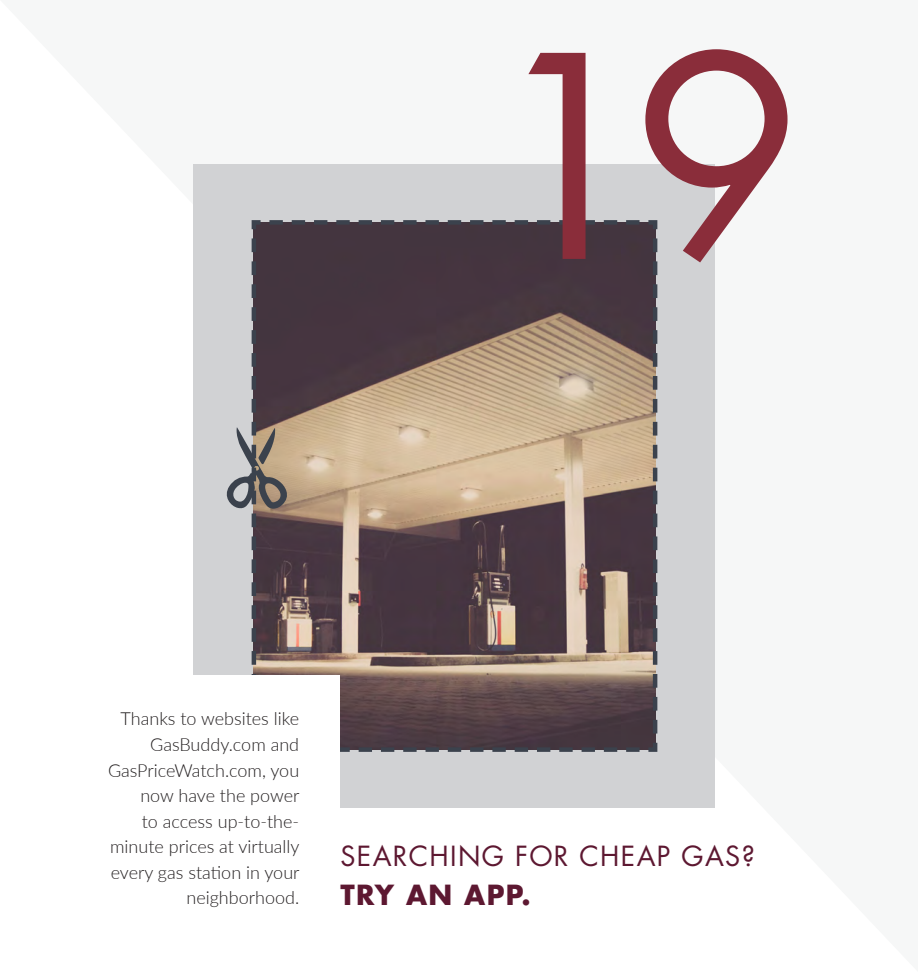
<style>
.page{position:relative;width:918px;height:972px;background:#fff}
.page>*{position:absolute;margin:0;border:0;box-sizing:border-box;transform-origin:0 0}
.t1{font:273.3px "Futura";color:#8a2d3a}
.t2{font:27px/38.2px "Futura";letter-spacing:.05em;color:#5d1831}
.t3{font:300 18px/25.5px "Lato";color:#231f20;text-align:right}
.s1{font-weight:700}
</style>
<div class="page">
<div style="left:194px;top:164px;width:522px;height:644px;background:#d1d2d4"></div>
<svg style="left:251px;top:220px;width:407px;height:532px;background:#7b6862"></svg>
<div style="left:16px;top:676px;width:324px;height:296px;background:#fff"></div>
<svg style="left:223px;top:238px;width:65px;height:438px"></svg>
<p class="t1" style="left:485px;top:-16px;width:318px">19</p>
<p class="t3" style="left:108px;top:706px;width:193px">Thanks to websites like<br>GasBuddy.com and<br>GasPriceWatch.com, you now have the power<br>to access up-to-the&shy;minute prices at virtually every gas station in your neighborhood.</p>
<p class="t2" style="left:340px;top:838px;width:416px">SEARCHING FOR CHEAP GAS?<br><span class="s1">TRY AN APP.</span></p>
</div>
